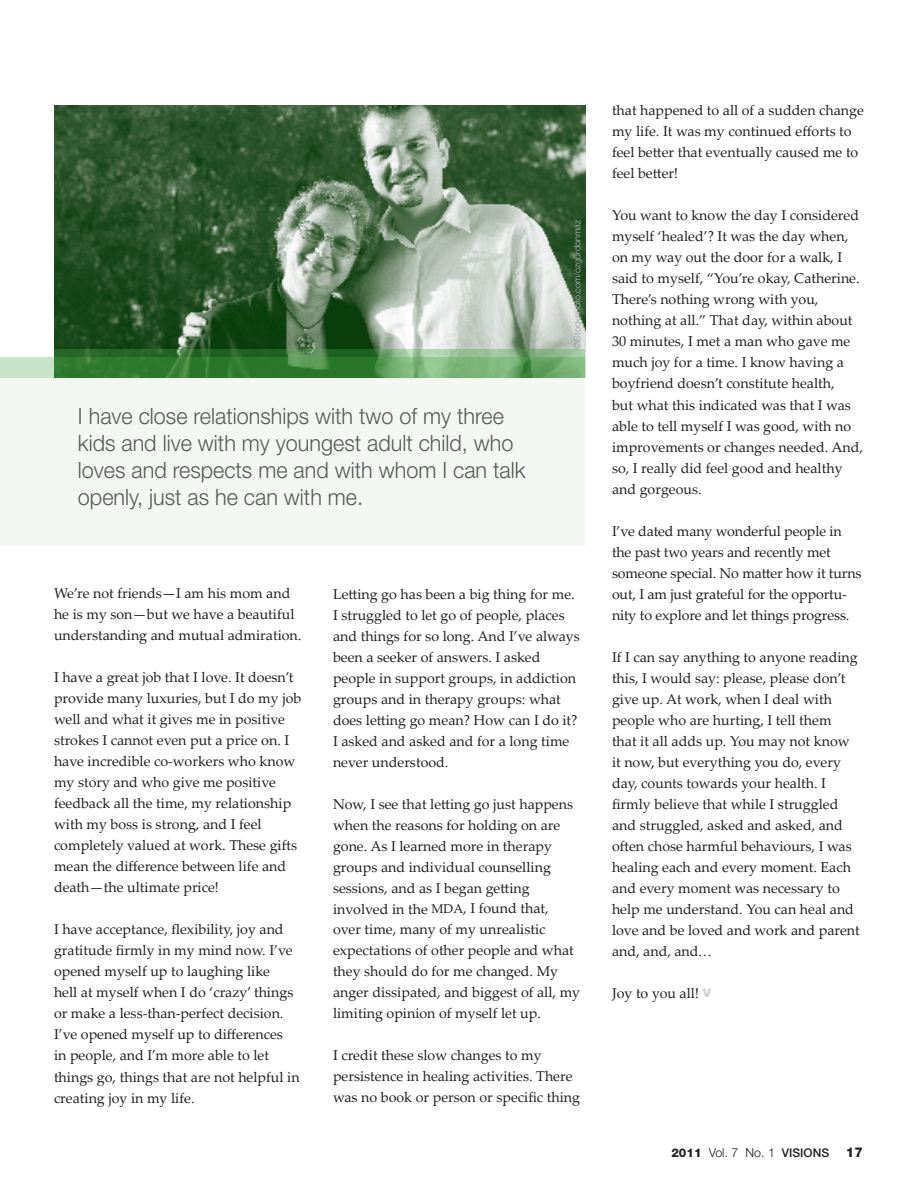
<style>
.page{position:relative;width:918px;height:1188px;background:#fff}
.page>*{position:absolute;margin:0;border:0;box-sizing:border-box;transform-origin:0 0}
.Pull_Quote_Grey{font:300 22.5px/27px "Helvetica Neue LT Std";color:#57585a;scale:.96 1}
.Body_Text{font:14.25px/21px "Palatino Linotype";color:#231f20}
.Body_Text-2{font:300 12.45px "Helvetica Neue LT Std";color:#231f20}
.Photo_Credit{font:300 9px "Helvetica Neue LT Std";color:#bcbdc0}
.s1{color:#939598}
.s2{font-size:12.75px}
.s3{font-family:"Helvetica Neue LT Std";font-weight:800;font-size:16.5px;color:#d1d2d4}
.s4{font-weight:800;font-size:12px}
.s5{font-weight:500;font-size:12px}
.s6{font-weight:800;font-size:13.5px}
</style>
<div class="page">
<img style="left:54px;top:105px;width:531px;height:245px">
<div style="left:0;top:378px;width:585px;height:168px;background:#f2f8f1"></div>
<svg style="left:54px;top:350px;width:531px;height:28px;background:#4d8f4b"></svg>
<p class="Pull_Quote_Grey" style="left:78px;top:402px;width:468px">I have close relationships with two of my three kids and live with my youngest adult child, who loves and respects me and with whom I can talk openly, just as he can with me.</p>
<p class="Photo_Credit" style="left:572px;top:349px;width:131px;rotate:-90deg"><span class="s1">©iStockp</span>hoto.com/ozgurdonmaz</p>
<p class="Body_Text" style="left:54px;top:583px;width:249px">We’re not friends—I am his mom and he is my son—but we have a beautiful understanding and mutual admiration.</p>
<p class="Body_Text" style="left:54px;top:667px;width:249px">I have a great job that I love. It doesn’t provide many luxuries, but I do my job well and what it gives me in positive strokes I cannot even put a price on. I have incredible co-workers who know my story and who give me positive feedback all the time, my relationship with my boss is strong, and I feel completely valued at work. These gifts mean the difference between life and death—the ultimate price!</p>
<p class="Body_Text" style="left:54px;top:919px;width:247px">I have acceptance, flexibility, joy and gratitude firmly in my mind now. I’ve opened myself up to laughing like<br>hell at myself when I do ‘crazy’ things or make a less-than-perfect decision.<br>I’ve opened myself up to differences<br>in people, and I’m more able to let things go, things that are not helpful in creating joy in my life.</p>
<p class="Body_Text" style="left:333px;top:583px;width:248px">Letting go has been a big thing for me.<br>I struggled to let go of people, places and things for so long. And I’ve always been a seeker of answers. I asked people in support groups, in addiction groups and in therapy groups: what does letting go mean? How can I do it?<br>I asked and asked and for a long time never understood.</p>
<p class="Body_Text" style="left:333px;top:793px;width:249px">Now, I see that letting go just happens when the reasons for holding on are gone. As I learned more in therapy groups and individual counselling sessions, and as I began getting involved in the <span class="s2">MDA</span>, I found that, over time, many of my unrealistic expectations of other people and what they should do for me changed. My anger dissipated, and biggest of all, my limiting opinion of myself let up.</p>
<p class="Body_Text" style="left:333px;top:1045px;width:249px">I credit these slow changes to my persistence in healing activities. There was no book or person or specific thing</p>
<p class="Body_Text" style="left:612px;top:100px;width:253px">that happened to all of a sudden change my life. It was my continued efforts to feel better that eventually caused me to feel better!</p>
<p class="Body_Text" style="left:612px;top:205px;width:253px">You want to know the day I considered myself ‘healed’? It was the day when, on my way out the door for a walk, I said to myself, “You’re okay, Catherine.<br>There’s nothing wrong with you, nothing at all.” That day, within about 30 minutes, I met a man who gave me much joy for a time. I know having a boyfriend doesn’t constitute health,<br>but what this indicated was that I was able to tell myself I was good, with no improvements or changes needed. And, so, I really did feel good and healthy and gorgeous.</p>
<p class="Body_Text" style="left:612px;top:520px;width:251px">I’ve dated many wonderful people in the past two years and recently met someone special. No matter how it turns out, I am just grateful for the opportu&shy;nity to explore and let things progress.</p>
<p class="Body_Text" style="left:612px;top:646px;width:249px">If I can say anything to anyone reading this, I would say: please, please don’t give up. At work, when I deal with people who are hurting, I tell them<br>that it all adds up. You may not know it now, but everything you do, every day, counts towards your health. I firmly believe that while I struggled and struggled, asked and asked, and often chose harmful behaviours, I was healing each and every moment. Each and every moment was necessary to help me understand. You can heal and love and be loved and work and parent and, and, and. . .</p>
<p class="Body_Text" style="left:612px;top:982px;width:101px">Joy to you all! <span class="s3">v</span></p>
<p class="Body_Text-2" style="left:671px;top:1145px;width:193px"><span class="s4">2011</span> Vol. 7 No. 1 <span class="s5">VISIONS</span> <span class="s6">17</span></p>
</div>
